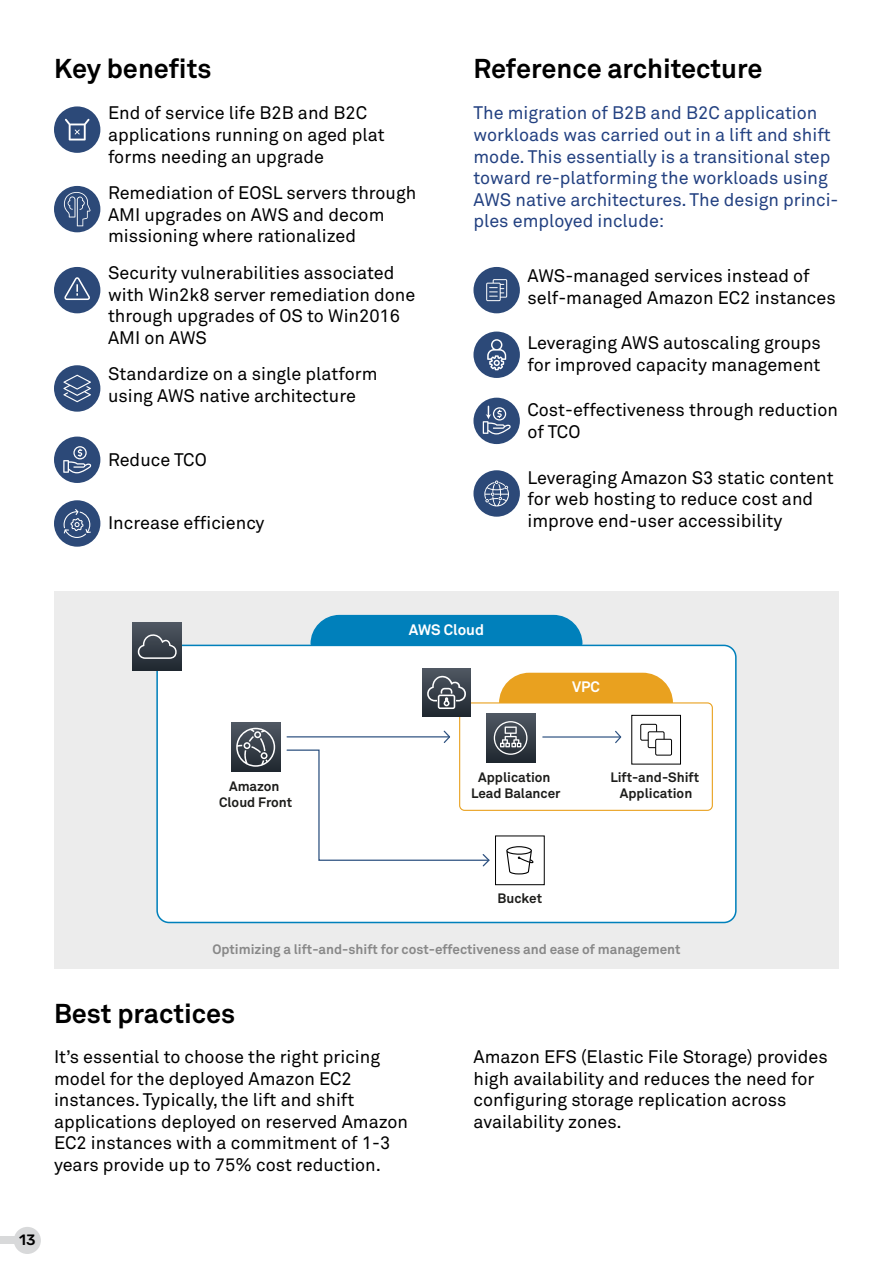
<style>
.page{position:relative;width:893px;height:1263px;background:#fff}
.page>*{position:absolute;margin:0;border:0;box-sizing:border-box;transform-origin:0 0}
.t1{font:700 27px "Wipro Akkurat";color:#000}
.t2{font:18px/21.6px "Wipro Akkurat";color:#000}
.t3{font:18px/21.6px "Wipro Akkurat";color:#234181}
.t4{font:700 15px "Wipro Akkurat";color:#fff}
.t5{font:500 15px "Rubik";color:#000}
.t6{font:700 13.5px/16.2px "Wipro Akkurat";color:#1d1d1b;text-align:center}
.t7{font:700 13.5px "Wipro Akkurat";color:#888}
</style>
<div class="page">
<div style="left:54px;top:106px;width:46px;height:47px;background:#2c4978;border-radius:50%"></div>
<div style="left:54px;top:186px;width:46px;height:46px;background:#2c4978;border-radius:50%"></div>
<div style="left:54px;top:267px;width:46px;height:46px;background:#2c4978;border-radius:50%"></div>
<div style="left:473px;top:267px;width:47px;height:46px;background:#2c4978;border-radius:50%"></div>
<div style="left:473px;top:332px;width:47px;height:46px;background:#2c4978;border-radius:50%"></div>
<div style="left:473px;top:398px;width:47px;height:46px;background:#2c4978;border-radius:50%"></div>
<div style="left:473px;top:470px;width:47px;height:47px;background:#2c4978;border-radius:50%"></div>
<div style="left:54px;top:365px;width:46px;height:47px;background:#2c4978;border-radius:50%"></div>
<div style="left:54px;top:437px;width:46px;height:46px;background:#2c4978;border-radius:50%"></div>
<div style="left:54px;top:500px;width:46px;height:47px;background:#2c4978;border-radius:50%"></div>
<div style="left:54px;top:591px;width:785px;height:378px;background:#ececec"></div>
<div style="left:0;top:1237px;width:21px;height:7px;background:#d8d9da"></div>
<div style="left:14px;top:1227px;width:27px;height:27px;background:#d8d9da;border-radius:50%"></div>
<div style="left:310px;top:615px;width:272px;height:30px;background:#0080bb"></div>
<div style="left:157px;top:645px;width:579px;height:277px;background:#fff;border-radius:12px"></div>
<div style="left:156px;top:645px;width:581px;height:278px;border:2px solid #0080bb;border-radius:12px"></div>
<div style="left:459px;top:702px;width:254px;height:109px;border:1px solid #e9a11f;border-radius:5px"></div>
<svg style="left:499px;top:673px;width:174px;height:30px;background:#eaa72f"></svg>
<hr style="left:543px;top:736px;width:78px;height:2px;background:#2d5180">
<svg style="left:614px;top:730px;width:8px;height:14px"></svg>
<svg style="left:65px;top:119px;width:25px;height:21px"></svg>
<svg style="left:64px;top:192px;width:27px;height:34px"></svg>
<svg style="left:64px;top:277px;width:26px;height:23px"></svg>
<svg style="left:63px;top:375px;width:28px;height:27px"></svg>
<svg style="left:63px;top:446px;width:28px;height:27px"></svg>
<svg style="left:64px;top:509px;width:27px;height:29px"></svg>
<svg style="left:486px;top:279px;width:21px;height:22px"></svg>
<svg style="left:487px;top:339px;width:19px;height:31px"></svg>
<svg style="left:483px;top:406px;width:28px;height:28px"></svg>
<svg style="left:484px;top:480px;width:25px;height:26px"></svg>
<div style="left:231px;top:723px;width:49px;height:49px;background:linear-gradient(to bottom,#515964,#1f272f)"></div>
<svg style="left:236px;top:728px;width:39px;height:39px;background:#636a71"></svg>
<div style="left:422px;top:668px;width:49px;height:49px;background:linear-gradient(to bottom,#505863,#1f272f)"></div>
<svg style="left:427px;top:676px;width:39px;height:33px"></svg>
<div style="left:486px;top:714px;width:49px;height:48px;background:linear-gradient(to right,#4b535e,#4b535e)"></div>
<div style="left:133px;top:622px;width:49px;height:49px;background:linear-gradient(to bottom,#505863,#202830)"></div>
<svg style="left:138px;top:633px;width:39px;height:26px"></svg>
<div style="left:631px;top:715px;width:50px;height:49px;background:#fff;border:1px solid #000"></div>
<div style="left:640px;top:724px;width:17px;height:17px;border:1px solid #000"></div>
<div style="left:648px;top:732px;width:16px;height:16px;background:#fff"></div>
<div style="left:648px;top:731px;width:16px;height:17px;border:1px solid #000"></div>
<div style="left:656px;top:739px;width:15px;height:16px;background:#fff"></div>
<div style="left:655px;top:739px;width:17px;height:17px;border:1px solid #000"></div>
<div style="left:495px;top:836px;width:50px;height:49px;background:#fff;border:1px solid #000"></div>
<svg style="left:286px;top:721px;width:247px;height:153px"></svg>
<h1 class="t1" style="left:54px;top:52px;width:159px">Key benefits</h1>
<p class="t2" style="left:108px;top:102px;width:278px">End of service life B2B and B2C applications running on aged plat forms needing an upgrade</p>
<p class="t2" style="left:108px;top:182px;width:310px">Remediation of EOSL servers through<br>AMI upgrades on AWS and decom missioning where rationalized</p>
<p class="t2" style="left:108px;top:262px;width:309px">Security vulnerabilities associated with Win2k8 server remediation done through upgrades of OS to Win2016<br>AMI on AWS</p>
<p class="t2" style="left:108px;top:363px;width:271px">Standardize on a single platform using AWS native architecture</p>
<p class="t2" style="left:108px;top:449px;width:100px">Reduce TCO</p>
<p class="t2" style="left:108px;top:512px;width:158px">Increase efficiency</p>
<h1 class="t1" style="left:473px;top:52px;width:291px">Reference architecture</h1>
<p class="t3" style="left:473px;top:102px;width:366px">The migration of B2B and B2C application workloads was carried out in a lift and shift mode. This essentially is a transitional step toward re-platforming the workloads using AWS native architectures. The design princi&shy;ples employed include:</p>
<p class="t2" style="left:527px;top:265px;width:310px">AWS-managed services instead of self-managed Amazon EC2 instances</p>
<p class="t2" style="left:527px;top:332px;width:295px">Leveraging AWS autoscaling groups for improved capacity management</p>
<p class="t2" style="left:527px;top:399px;width:312px">Cost-effectiveness through reduction of TCO</p>
<p class="t2" style="left:527px;top:467px;width:308px">Leveraging Amazon S3 static content for web hosting to reduce cost and improve end-user accessibility</p>
<p class="t4" style="left:409px;top:620px;width:77px">AWS Cloud</p>
<p class="t4" style="left:572px;top:678px;width:29px">VPC</p>
<p class="t6" style="left:219px;top:778px;width:75px">Amazon<br>Cloud Front</p>
<p class="t6" style="left:471px;top:769px;width:91px">Application<br>Lead Balancer</p>
<p class="t6" style="left:610px;top:769px;width:90px">Lift-and-Shift<br>Application</p>
<p class="t6" style="left:498px;top:890px;width:46px">Bucket</p>
<p class="t7" style="left:212px;top:941px;width:470px">Optimizing a lift-and-shift for cost-effectiveness and ease of management</p>
<h1 class="t1" style="left:54px;top:997px;width:183px">Best practices</h1>
<p class="t2" style="left:54px;top:1046px;width:356px">It’s essential to choose the right pricing model for the deployed Amazon EC2 instances. Typically, the lift and shift applications deployed on reserved Amazon EC2 instances with a commitment of 1-3 years provide up to 75% cost reduction.</p>
<p class="t2" style="left:473px;top:1046px;width:356px">Amazon EFS (Elastic File Storage) provides high availability and reduces the need for configuring storage replication across availability zones.</p>
<p class="t5" style="left:19px;top:1231px;width:18px">13</p>
</div>
